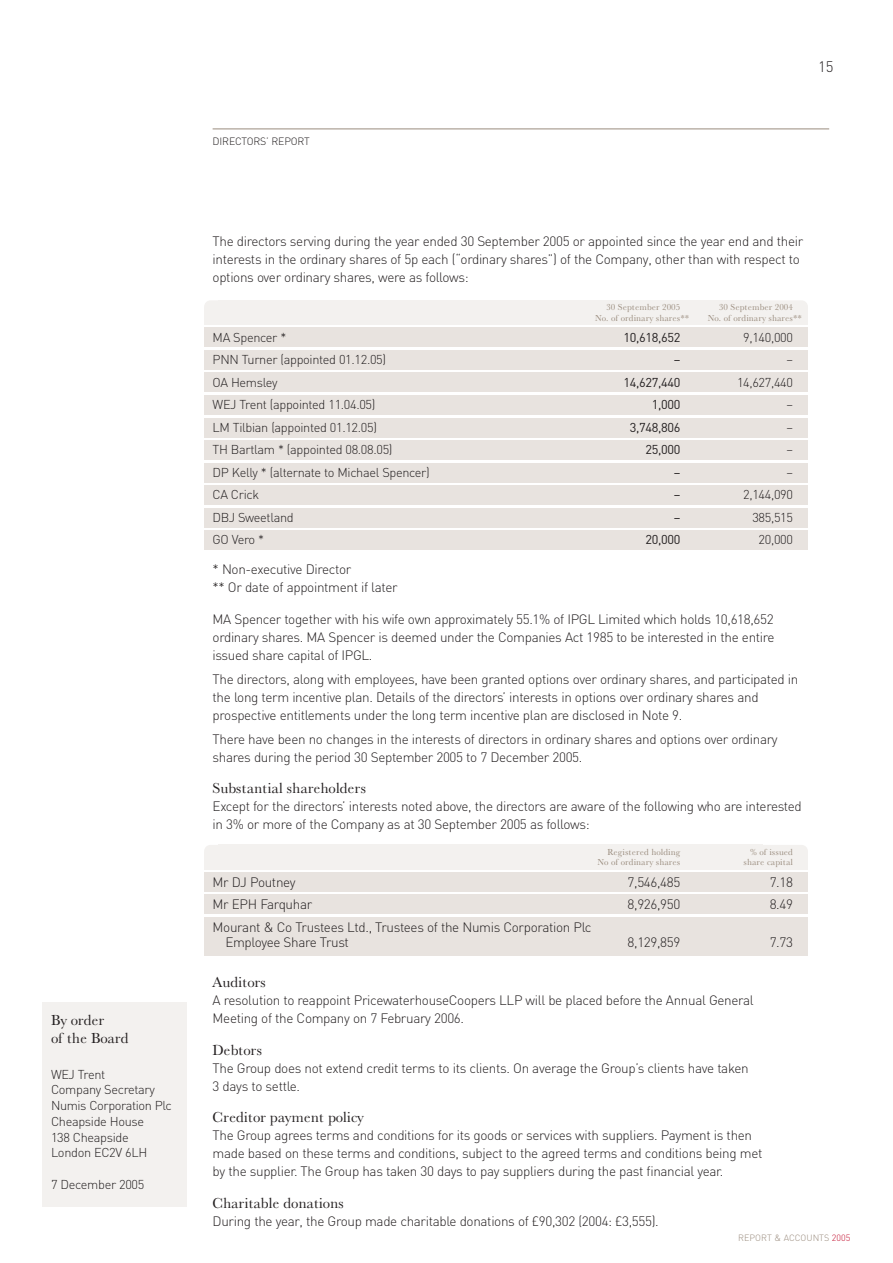
<style>
.page{position:relative;width:893px;height:1263px;background:#fff}
.page>*{position:absolute;margin:0;border:0;box-sizing:border-box;transform-origin:0 0}
.t1{font:15px/18px "Baskerville No 2 BT";letter-spacing:-.015em;color:#231f20}
.t2{font:300 15px "DIN";color:#231f20}
.t3{font:300 13.5px/18px "DIN";letter-spacing:-.025em;color:#231f20}
.t4{font:300 12.75px/15.8px "DIN";letter-spacing:-.025em;color:#231f20}
.t5{font:12.75px "DIN";letter-spacing:-.025em;color:#231f20}
.t6{font:300 10.5px "DIN";letter-spacing:-.015em;color:#231f20}
.t7{font:9px "Baskerville No 2 BT";color:#998b7d}
.t8{font:300 9px "DIN";color:#998b7d}
.s1{color:#c3102f}
</style>
<div class="page">
<div style="left:204px;top:300px;width:604px;height:16px;background:#f3f1ef;border-radius:6px"></div>
<div style="left:204px;top:308px;width:604px;height:17px;background:#f3f1ef"></div>
<div style="left:204px;top:328px;width:604px;height:19px;background:#e8e3df"></div>
<div style="left:204px;top:350px;width:604px;height:20px;background:#e8e3df"></div>
<div style="left:204px;top:373px;width:604px;height:19px;background:#e8e3df"></div>
<div style="left:204px;top:395px;width:604px;height:20px;background:#e8e3df"></div>
<div style="left:204px;top:418px;width:604px;height:19px;background:#e8e3df"></div>
<div style="left:204px;top:440px;width:604px;height:20px;background:#e8e3df"></div>
<div style="left:204px;top:463px;width:604px;height:19px;background:#e8e3df"></div>
<div style="left:204px;top:485px;width:604px;height:20px;background:#e8e3df"></div>
<div style="left:204px;top:508px;width:604px;height:19px;background:#e8e3df"></div>
<div style="left:204px;top:530px;width:604px;height:20px;background:#e8e3df"></div>
<div style="left:204px;top:845px;width:604px;height:15px;background:#f3f1ef;border-radius:6px"></div>
<div style="left:204px;top:852px;width:604px;height:17px;background:#f3f1ef"></div>
<div style="left:204px;top:872px;width:604px;height:19px;background:#e8e3df"></div>
<div style="left:204px;top:894px;width:604px;height:20px;background:#e8e3df"></div>
<div style="left:204px;top:917px;width:604px;height:38px;background:#e8e3df"></div>
<div style="left:43px;top:1002px;width:144px;height:204px;background:#f3f1ef"></div>
<hr style="left:213px;top:129px;width:616px;height:1px;background:#998b7d">
<p class="t1" style="left:51px;top:1013px;width:79px">By order<br>of the Board</p>
<p class="t4" style="left:51px;top:1068px;width:122px">WEJ Trent<br>Company Secretary<br>Numis Corporation Plc<br>Cheapside House<br>138 Cheapside<br>London EC2V 6LH</p>
<p class="t4" style="left:51px;top:1179px;width:95px">7 December 2005</p>
<p class="t6" style="left:213px;top:138px;width:99px">DIRECTORS’ REPORT</p>
<p class="t2" style="left:818px;top:62px;width:17px">15</p>
<p class="t3" style="left:213px;top:234px;width:592px">The directors serving during the year ended 30 September 2005 or appointed since the year end and their interests in the ordinary shares of 5p each (“ordinary shares”) of the Company, other than with respect to options over ordinary shares, were as follows:</p>
<p class="t7" style="left:606px;top:303px;width:76px">30 September 2005</p>
<p class="t7" style="left:719px;top:303px;width:76px">30 September 2004</p>
<p class="t7" style="left:595px;top:314px;width:96px">No. of ordinary shares**</p>
<p class="t7" style="left:708px;top:314px;width:96px">No. of ordinary shares**</p>
<p class="t4" style="left:213px;top:332px;width:75px">MA Spencer *</p>
<p class="t5" style="left:623px;top:333px;width:58px">10,618,652</p>
<p class="t4" style="left:743px;top:332px;width:51px">9,140,000</p>
<p class="t4" style="left:213px;top:354px;width:175px">PNN Turner (appointed 01.12.05)</p>
<p class="t5" style="left:674px;top:355px;width:8px">–</p>
<p class="t4" style="left:786px;top:354px;width:8px">–</p>
<p class="t4" style="left:213px;top:376px;width:66px">OA Hemsley</p>
<p class="t5" style="left:623px;top:377px;width:58px">14,627,440</p>
<p class="t4" style="left:737px;top:376px;width:58px">14,627,440</p>
<p class="t4" style="left:213px;top:399px;width:164px">WEJ Trent (appointed 11.04.05)</p>
<p class="t5" style="left:652px;top:400px;width:30px">1,000</p>
<p class="t4" style="left:786px;top:399px;width:8px">–</p>
<p class="t4" style="left:213px;top:421px;width:166px">LM Tilbian (appointed 01.12.05)</p>
<p class="t5" style="left:630px;top:422px;width:52px">3,748,806</p>
<p class="t4" style="left:786px;top:421px;width:8px">–</p>
<p class="t4" style="left:213px;top:444px;width:181px">TH Bartlam * (appointed 08.08.05)</p>
<p class="t5" style="left:645px;top:445px;width:36px">25,000</p>
<p class="t4" style="left:786px;top:444px;width:8px">–</p>
<p class="t4" style="left:213px;top:466px;width:219px">DP Kelly * (alternate to Michael Spencer)</p>
<p class="t5" style="left:674px;top:467px;width:8px">–</p>
<p class="t4" style="left:786px;top:466px;width:8px">–</p>
<p class="t4" style="left:213px;top:489px;width:48px">CA Crick</p>
<p class="t5" style="left:674px;top:490px;width:8px">–</p>
<p class="t4" style="left:743px;top:489px;width:51px">2,144,090</p>
<p class="t4" style="left:213px;top:511px;width:83px">DBJ Sweetland</p>
<p class="t5" style="left:674px;top:512px;width:8px">–</p>
<p class="t4" style="left:752px;top:511px;width:42px">385,515</p>
<p class="t4" style="left:213px;top:534px;width:53px">GO Vero *</p>
<p class="t5" style="left:645px;top:535px;width:36px">20,000</p>
<p class="t4" style="left:759px;top:534px;width:36px">20,000</p>
<p class="t3" style="left:213px;top:563px;width:187px">* Non-executive Director<br>** Or date of appointment if later</p>
<p class="t3" style="left:213px;top:612px;width:563px;text-align:justify">MA Spencer together with his wife own approximately 55.1% of IPGL Limited which holds 10,618,652 ordinary shares. MA Spencer is deemed under the Companies Act 1985 to be interested in the entire issued share capital of IPGL.</p>
<p class="t3" style="left:213px;top:672px;width:587px">The directors, along with employees, have been granted options over ordinary shares, and participated in the long term incentive plan. Details of the directors’ interests in options over ordinary shares and prospective entitlements under the long term incentive plan are disclosed in Note 9.</p>
<p class="t3" style="left:213px;top:732px;width:567px">There have been no changes in the interests of directors in ordinary shares and options over ordinary shares during the period 30 September 2005 to 7 December 2005.</p>
<p class="t1" style="left:213px;top:781px;width:155px">Substantial shareholders</p>
<p class="t3" style="left:213px;top:800px;width:591px">Except for the directors’ interests noted above, the directors are aware of the following who are interested in 3% or more of the Company as at 30 September 2005 as follows:</p>
<p class="t7" style="left:607px;top:848px;width:74px">Registered holding</p>
<p class="t7" style="left:750px;top:848px;width:44px">% of issued</p>
<p class="t7" style="left:597px;top:858px;width:84px">No of ordinary shares</p>
<p class="t7" style="left:743px;top:858px;width:51px">share capital</p>
<p class="t3" style="left:213px;top:875px;width:84px">Mr DJ Poutney</p>
<p class="t3" style="left:628px;top:875px;width:54px">7,546,485</p>
<p class="t3" style="left:770px;top:875px;width:25px">7.18</p>
<p class="t3" style="left:213px;top:898px;width:101px">Mr EPH Farquhar</p>
<p class="t3" style="left:628px;top:898px;width:54px">8,926,950</p>
<p class="t3" style="left:770px;top:898px;width:25px">8.49</p>
<p class="t3" style="left:225px;top:922px;width:368px;line-height:15px;text-indent:-13px">Mourant &amp; Co Trustees Ltd., Trustees of the Numis Corporation Plc<br>Employee Share Trust</p>
<p class="t3" style="left:628px;top:935px;width:54px">8,129,859</p>
<p class="t3" style="left:770px;top:935px;width:25px">7.73</p>
<p class="t1" style="left:213px;top:976px;width:55px">Auditors</p>
<p class="t3" style="left:213px;top:994px;width:543px">A resolution to reappoint PricewaterhouseCoopers LLP will be placed before the Annual General<br>Meeting of the Company on 7 February 2006.</p>
<p class="t1" style="left:213px;top:1043px;width:51px">Debtors</p>
<p class="t3" style="left:213px;top:1061px;width:538px">The Group does not extend credit terms to its clients. On average the Group’s clients have taken<br>3 days to settle.</p>
<p class="t1" style="left:213px;top:1111px;width:153px">Creditor payment policy</p>
<p class="t3" style="left:213px;top:1129px;width:551px">The Group agrees terms and conditions for its goods or services with suppliers. Payment is then made based on these terms and conditions, subject to the agreed terms and conditions being met by the supplier. The Group has taken 30 days to pay suppliers during the past financial year.</p>
<p class="t1" style="left:213px;top:1196px;width:133px">Charitable donations</p>
<p class="t3" style="left:213px;top:1214px;width:448px">During the year, the Group made charitable donations of £90,302 (2004: £3,555).</p>
<p class="t8" style="left:738px;top:1235px;width:114px">REPORT &amp; ACCOUNTS <span class="s1">2005</span></p>
</div>
